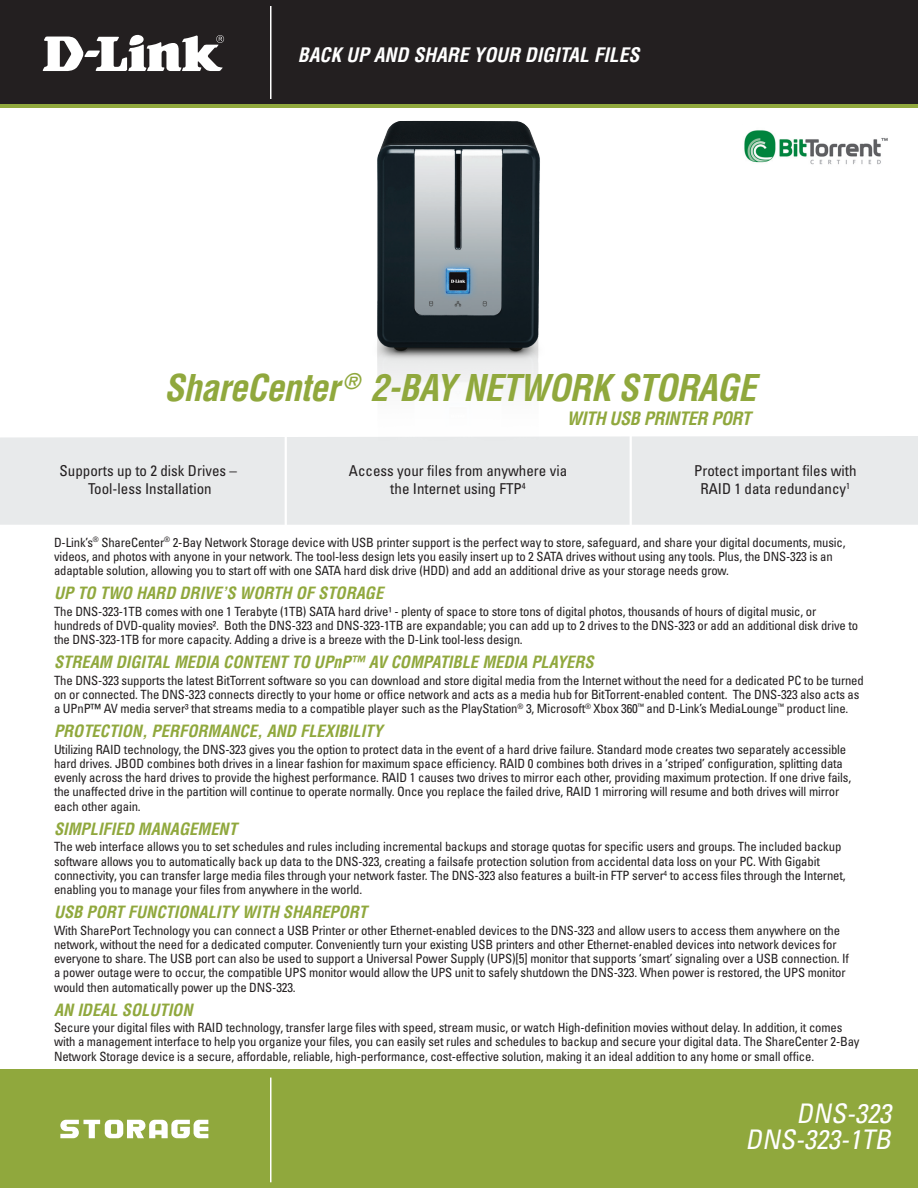
<style>
.page{position:relative;width:918px;height:1188px;background:#fff}
.page>*{position:absolute;margin:0;border:0;box-sizing:border-box;transform-origin:0 0}
.page_header{font:italic 700 condensed 36px "Helvetica";letter-spacing:-.02em;color:#90a83d}
.spec_body_3{font:italic condensed 27px "Univers";color:#fff}
.page_title{font:italic 700 condensed 19.5px "Helvetica";color:#fff}
.page_header-2{font:italic 700 condensed 18px "Helvetica";letter-spacing:-.02em;color:#90a83d}
.body_title{font:italic 700 condensed 16.5px "Helvetica";color:#90a83d}
.bullet_body{font:condensed 15px "Univers";color:#231f20}
.body{font:condensed 12.75px/14.2px "Univers";letter-spacing:-.01em;color:#231f20}
</style>
<div class="page">
<div style="left:0;top:1070px;width:918px;height:118px;background:#90a83d"></div>
<hr style="left:270px;top:1078px;width:2px;height:104px;background:#fff">
<div style="left:0;top:0;width:918px;height:103px;background:#231f20"></div>
<svg style="left:43px;top:35px;width:181px;height:36px"></svg>
<hr style="left:270px;top:6px;width:2px;height:93px;background:#fff">
<svg style="left:60px;top:1120px;width:148px;height:18px"></svg>
<div style="left:0;top:436px;width:918px;height:89px;background:#e8eaeb"></div>
<hr style="left:285px;top:435px;width:2px;height:202px;background:#fff">
<hr style="left:630px;top:434px;width:2px;height:203px;background:#fff">
<img style="left:88px;top:97px;width:590px;height:343px">
<img style="left:744px;top:130px;width:144px;height:35px">
<p class="page_title" style="left:298px;top:43px;width:343px">BACK UP AND SHARE YOUR DIGITAL FILES</p>
<p class="page_header" style="left:164px;top:366px;width:593px">ShareCenter <sup>®</sup> 2-BAY NETWORK STORAGE</p>
<p class="page_header-2" style="left:567px;top:408px;width:185px">WITH USB PRINTER PORT</p>
<p class="bullet_body" style="left:60px;top:461px;width:179px">Supports up to 2 disk Drives –</p>
<p class="bullet_body" style="left:88px;top:479px;width:125px">Tool-less Installation</p>
<p class="bullet_body" style="left:349px;top:461px;width:220px">Access your files from anywhere via</p>
<p class="bullet_body" style="left:390px;top:479px;width:137px">the Internet using FTP<sup>4</sup></p>
<p class="bullet_body" style="left:694px;top:461px;width:164px">Protect important files with</p>
<p class="bullet_body" style="left:700px;top:479px;width:151px">RAID 1 data redundancy<sup>1</sup></p>
<p class="body" style="left:54px;top:535px;width:793px">D-Link’s<sup>®</sup> ShareCenter<sup>®</sup> 2-Bay Network Storage device with USB printer support is the perfect way to store, safeguard, and share your digital documents, music, videos, and photos with anyone in your network. The tool-less design lets you easily insert up to 2 SATA drives without using any tools. Plus, the DNS-323 is an adaptable solution, allowing you to start off with one SATA hard disk drive (HDD) and add an additional drive as your storage needs grow.</p>
<p class="body_title" style="left:54px;top:583px;width:331px">UP TO TWO HARD DRIVE’S WORTH OF STORAGE</p>
<p class="body" style="left:54px;top:604px;width:806px">The DNS-323-1TB comes with one 1 Terabyte (1TB) SATA hard drive¹ - plenty of space to store tons of digital photos, thousands of hours of digital music, or hundreds of DVD-quality movies². Both the DNS-323 and DNS-323-1TB are expandable; you can add up to 2 drives to the DNS-323 or add an additional disk drive to the DNS-323-1TB for more capacity. Adding a drive is a breeze with the D-Link tool-less design.</p>
<p class="body_title" style="left:54px;top:652px;width:541px">STREAM DIGITAL MEDIA CONTENT TO UPnP™ AV COMPATIBLE MEDIA PLAYERS</p>
<p class="body" style="left:54px;top:673px;width:811px">The DNS-323 supports the latest BitTorrent software so you can download and store digital media from the Internet without the need for a dedicated PC to be turned on or connected. The DNS-323 connects directly to your home or office network and acts as a media hub for BitTorrent-enabled content. The DNS-323 also acts as a UPnP™ AV media server³ that streams media to a compatible player such as the PlayStation<sup>®</sup> 3, Microsoft<sup>®</sup> Xbox 360<sup>™</sup> and D-Link’s MediaLounge<sup>™</sup> product line.</p>
<p class="body_title" style="left:54px;top:721px;width:330px">PROTECTION, PERFORMANCE, AND FLEXIBILITY</p>
<p class="body" style="left:54px;top:742px;width:799px">Utilizing RAID technology, the DNS-323 gives you the option to protect data in the event of a hard drive failure. Standard mode creates two separately accessible hard drives. JBOD combines both drives in a linear fashion for maximum space efficiency. RAID 0 combines both drives in a ‘striped’ configuration, splitting data evenly across the hard drives to provide the highest performance. RAID 1 causes two drives to mirror each other, providing maximum protection. If one drive fails, the unaffected drive in the partition will continue to operate normally. Once you replace the failed drive, RAID 1 mirroring will resume and both drives will mirror each other again.</p>
<p class="body_title" style="left:54px;top:818px;width:184px">SIMPLIFIED MANAGEMENT</p>
<p class="body" style="left:54px;top:839px;width:793px">The web interface allows you to set schedules and rules including incremental backups and storage quotas for specific users and groups. The included backup software allows you to automatically back up data to the DNS-323, creating a failsafe protection solution from accidental data loss on your PC. With Gigabit connectivity, you can transfer large media files through your network faster. The DNS-323 also features a built-in FTP server<sup>4</sup> to access files through the Internet, enabling you to manage your files from anywhere in the world.</p>
<p class="body_title" style="left:54px;top:902px;width:314px">USB PORT FUNCTIONALITY WITH SHAREPORT</p>
<p class="body" style="left:54px;top:923px;width:797px">With SharePort Technology you can connect a USB Printer or other Ethernet-enabled devices to the DNS-323 and allow users to access them anywhere on the network, without the need for a dedicated computer. Conveniently turn your existing USB printers and other Ethernet-enabled devices into network devices for everyone to share. The USB port can also be used to support a Universal Power Supply (UPS)[5] monitor that supports ‘smart’ signaling over a USB connection. If a power outage were to occur, the compatible UPS monitor would allow the UPS unit to safely shutdown the DNS-323. When power is restored, the UPS monitor would then automatically power up the DNS-323.</p>
<p class="body_title" style="left:54px;top:999px;width:140px">AN IDEAL SOLUTION</p>
<p class="body" style="left:54px;top:1020px;width:807px">Secure your digital files with RAID technology, transfer large files with speed, stream music, or watch High-definition movies without delay. In addition, it comes with a management interface to help you organize your files, you can easily set rules and schedules to backup and secure your digital data. The ShareCenter 2-Bay<br>Network Storage device is a secure, affordable, reliable, high-performance, cost-effective solution, making it an ideal addition to any home or small office.</p>
<p class="spec_body_3" style="left:797px;top:1096px;width:102px">DNS-323</p>
<p class="spec_body_3" style="left:746px;top:1123px;width:153px">DNS-323-1TB</p>
</div>
